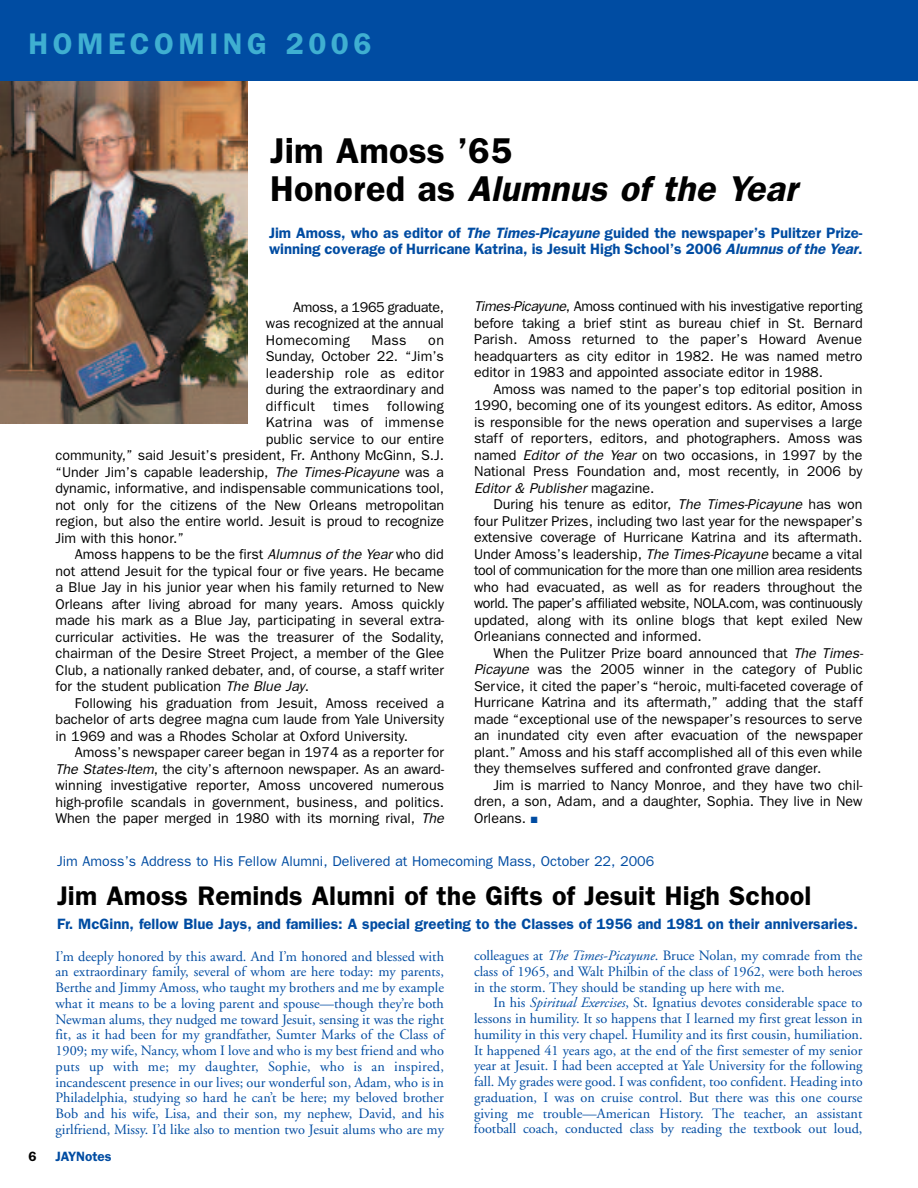
<style>
.page{position:relative;width:918px;height:1188px;background:#fff}
.page>*{position:absolute;margin:0;border:0;box-sizing:border-box;transform-origin:0 0}
.t1{font:600 36px/37.5px "Franklin Gothic";letter-spacing:.005em;color:#000}
.t2{font:600 30px "Franklin Gothic";letter-spacing:.15em;color:#3fafd1}
.t3{font:600 27px "Franklin Gothic";letter-spacing:.005em;color:#000}
.t4{font:600 15px/16.5px "Franklin Gothic";color:#004ca2}
.t5{font:14.25px/16.5px "Franklin Gothic";color:#000;text-align:justify}
.t6{font:14.25px/15.8px "Adobe Garamond";color:#004ca2;text-align:justify}
.t7{font:14.25px "Franklin Gothic";color:#004ca2}
.t8{font:14.25px "Franklin Gothic";letter-spacing:.025em;color:#000}
.t9{font:600 13.5px "Franklin Gothic";color:#004ca2}
.t10{font:600 13.5px "Franklin Gothic";color:#000}
.s1{font-style:italic}
.s2{color:#004ca2}
</style>
<div class="page">
<img style="left:0;top:81px;width:248px;height:342px">
<div style="left:0;top:0;width:918px;height:81px;background:#004ca2"></div>
<h2 class="t2" style="left:28px;top:26px;width:344px">HOMECOMING 2006</h2>
<h1 class="t1" style="left:270px;top:132px;width:534px">Jim Amoss ’65<br>Honored as <span class="s1">Alumnus of the Year</span></h1>
<p class="t4" style="left:269px;top:224px;width:595px">Jim Amoss, who as editor of <span class="s1">The Times-Picayune</span> guided the newspaper’s Pulitzer Prize&shy;winning coverage of Hurricane Katrina, is Jesuit High School’s 2006 <span class="s1">Alumnus of the Year</span>.</p>
<p class="t5" style="left:266px;top:298px;width:180px;text-indent:27px">Amoss, a 1965 graduate, was recognized at the annual Homecoming</p>
<p class="t5" style="left:371px;top:331px;width:37px">Mass</p>
<p class="t5" style="left:266px;top:331px;width:180px;text-indent:163px">on Sunday, October 22. “Jim’s leadership role as editor during the extraordinary and difficult</p>
<p class="t5" style="left:333px;top:397px;width:38px">times</p>
<p class="t8" style="left:387px;top:397px;width:58px">following</p>
<p class="t8" style="left:266px;top:414px;width:180px">Katrina was of immense</p>
<p class="t5" style="left:266px;top:430px;width:180px">public service to our entire</p>
<p class="t5" style="left:55px;top:447px;width:390px">community,” said Jesuit’s president, Fr. Anthony McGinn, S.J.</p>
<p class="t5" style="left:55px;top:463px;width:390px">“Under Jim’s capable leadership, <span class="s1">The Times-Picayune</span> was a</p>
<p class="t5" style="left:55px;top:480px;width:390px">dynamic, informative, and indispensable communications tool,</p>
<p class="t5" style="left:55px;top:496px;width:390px">not only for the citizens of the New Orleans metropolitan</p>
<p class="t5" style="left:55px;top:513px;width:390px">region, but also the entire world. Jesuit is proud to recognize</p>
<p class="t5" style="left:55px;top:529px;width:130px">Jim with this honor.”</p>
<p class="t5" style="left:75px;top:546px;width:371px">Amoss happens to be the first <span class="s1">Alumnus of the Year</span> who did</p>
<p class="t5" style="left:56px;top:562px;width:390px">not attend Jesuit for the typical four or five years. He became</p>
<p class="t5" style="left:56px;top:579px;width:390px">a Blue Jay in his junior year when his family returned to New</p>
<p class="t5" style="left:56px;top:595px;width:390px">Orleans after living abroad for many years. Amoss quickly</p>
<p class="t5" style="left:56px;top:612px;width:390px">made his mark as a Blue Jay, participating in several extra-</p>
<p class="t5" style="left:56px;top:628px;width:390px">curricular activities. He was the treasurer of the Sodality,</p>
<p class="t5" style="left:56px;top:645px;width:390px">chairman of the Desire Street Project, a member of the Glee</p>
<p class="t5" style="left:56px;top:661px;width:390px">Club, a nationally ranked debater, and, of course, a staff writer</p>
<p class="t5" style="left:56px;top:678px;width:255px">for the student publication <span class="s1">The Blue Jay</span>.</p>
<p class="t5" style="left:75px;top:694px;width:371px">Following his graduation from Jesuit, Amoss received a</p>
<p class="t5" style="left:55px;top:711px;width:390px">bachelor of arts degree magna cum laude from Yale University</p>
<p class="t5" style="left:55px;top:727px;width:354px">in 1969 and was a Rhodes Scholar at Oxford University.</p>
<p class="t5" style="left:75px;top:744px;width:371px">Amoss’s newspaper career began in 1974 as a reporter for</p>
<p class="t5" style="left:56px;top:760px;width:390px"><span class="s1">The States-Item</span>, the city’s afternoon newspaper. As an award-</p>
<p class="t5" style="left:56px;top:777px;width:390px">winning investigative reporter, Amoss uncovered numerous</p>
<p class="t5" style="left:56px;top:793px;width:390px">high-profile scandals in government, business, and politics.</p>
<p class="t5" style="left:55px;top:810px;width:392px">When the paper merged in 1980 with its morning rival, <span class="s1">The</span></p>
<p class="t5" style="left:474px;top:298px;width:390px"><span class="s1">Times-Picayune</span>, Amoss continued with his investigative reporting before taking a brief stint as bureau chief in St. Bernard Parish. Amoss returned to the paper’s Howard Avenue headquarters as city editor in 1982. He was named metro editor in 1983 and appointed associate editor in 1988.</p>
<p class="t5" style="left:474px;top:381px;width:390px;text-indent:19px">Amoss was named to the paper’s top editorial position in 1990, becoming one of its youngest editors. As editor, Amoss is responsible for the news operation and supervises a large staff of reporters, editors, and photographers. Amoss was named <span class="s1">Editor of the Year</span> on two occasions, in 1997 by the National Press Foundation and, most recently, in 2006 by <span class="s1">Editor &amp; Publisher</span> magazine.</p>
<p class="t5" style="left:474px;top:496px;width:390px;text-indent:19px">During his tenure as editor, <span class="s1">The Times-Picayune</span> has won four Pulitzer Prizes, including two last year for the newspaper’s extensive coverage of Hurricane Katrina and its aftermath.<br>Under Amoss’s leadership, <span class="s1">The Times-Picayune</span> became a vital tool of communication for the more than one million area residents who had evacuated, as well as for readers throughout the world. The paper’s affiliated website, NOLA.com, was continuously updated, along with its online blogs that kept exiled New Orleanians connected and informed.</p>
<p class="t5" style="left:474px;top:645px;width:392px;text-align:left;text-indent:19px">When the Pulitzer Prize board announced that <span class="s1">The Times-Picayune</span> was the 2005 winner in the category of Public Service, it cited the paper’s “heroic, multi-faceted coverage of Hurricane Katrina and its aftermath,” adding that the staff made “exceptional use of the newspaper’s resources to serve an inundated city even after evacuation of the newspaper plant.” Amoss and his staff accomplished all of this even while they themselves suffered and confronted grave danger.</p>
<p class="t5" style="left:474px;top:777px;width:390px;text-indent:19px">Jim is married to Nancy Monroe, and they have two chil&shy;dren, a son, Adam, and a daughter, Sophia. They live in New Orleans. <span class="s2">■</span></p>
<p class="t7" style="left:57px;top:853px;width:599px">Jim Amoss’s Address to His Fellow Alumni, Delivered at Homecoming Mass, October 22, 2006</p>
<h3 class="t3" style="left:57px;top:880px;width:756px">Jim Amoss Reminds Alumni of the Gifts of Jesuit High School</h3>
<p class="t4" style="left:57px;top:916px;width:802px">Fr. McGinn, fellow Blue Jays, and families: A special greeting to the Classes of 1956 and 1981 on their anniversaries.</p>
<p class="t6" style="left:55px;top:949px;width:390px">I’m deeply honored by this award. And I’m honored and blessed with an extraordinary family, several of whom are here today: my parents, Berthe and Jimmy Amoss, who taught my brothers and me by example what it means to be a loving parent and spouse—though they’re both Newman alums, they nudged me toward Jesuit, sensing it was the right fit, as it had been for my grandfather, Sumter Marks of the Class of 1909; my wife, Nancy, whom I love and who is my best friend and who puts up with me; my daughter, Sophie, who is an inspired, incandescent presence in our lives; our wonderful son, Adam, who is in Philadelphia, studying so hard he can’t be here; my beloved brother Bob and his wife, Lisa, and their son, my nephew, David, and his girlfriend, Missy. I’d like also to mention two Jesuit alums who are my</p>
<p class="t10" style="left:28px;top:1148px;width:10px">6</p>
<p class="t9" style="left:56px;top:1148px;width:58px">JAYNotes</p>
<p class="t6" style="left:474px;top:949px;width:390px">colleagues at <span class="s1">The Times-Picayune</span>. Bruce Nolan, my comrade from the class of 1965, and Walt Philbin of the class of 1962, were both heroes in the storm. They should be standing up here with me.</p>
<p class="t6" style="left:474px;top:996px;width:390px;text-indent:19px">In his <span class="s1">Spiritual Exercises</span>, St. Ignatius devotes considerable space to lessons in humility. It so happens that I learned my first great lesson in humility in this very chapel. Humility and its first cousin, humiliation.<br>It happened 41 years ago, at the end of the first semester of my senior year at Jesuit. I had been accepted at Yale University for the following fall. My grades were good. I was confident, too confident. Heading into graduation, I was on cruise control. But there was this one course giving me trouble—American History. The teacher, an assistant football coach, conducted class by reading the textbook out loud,</p>
</div>
